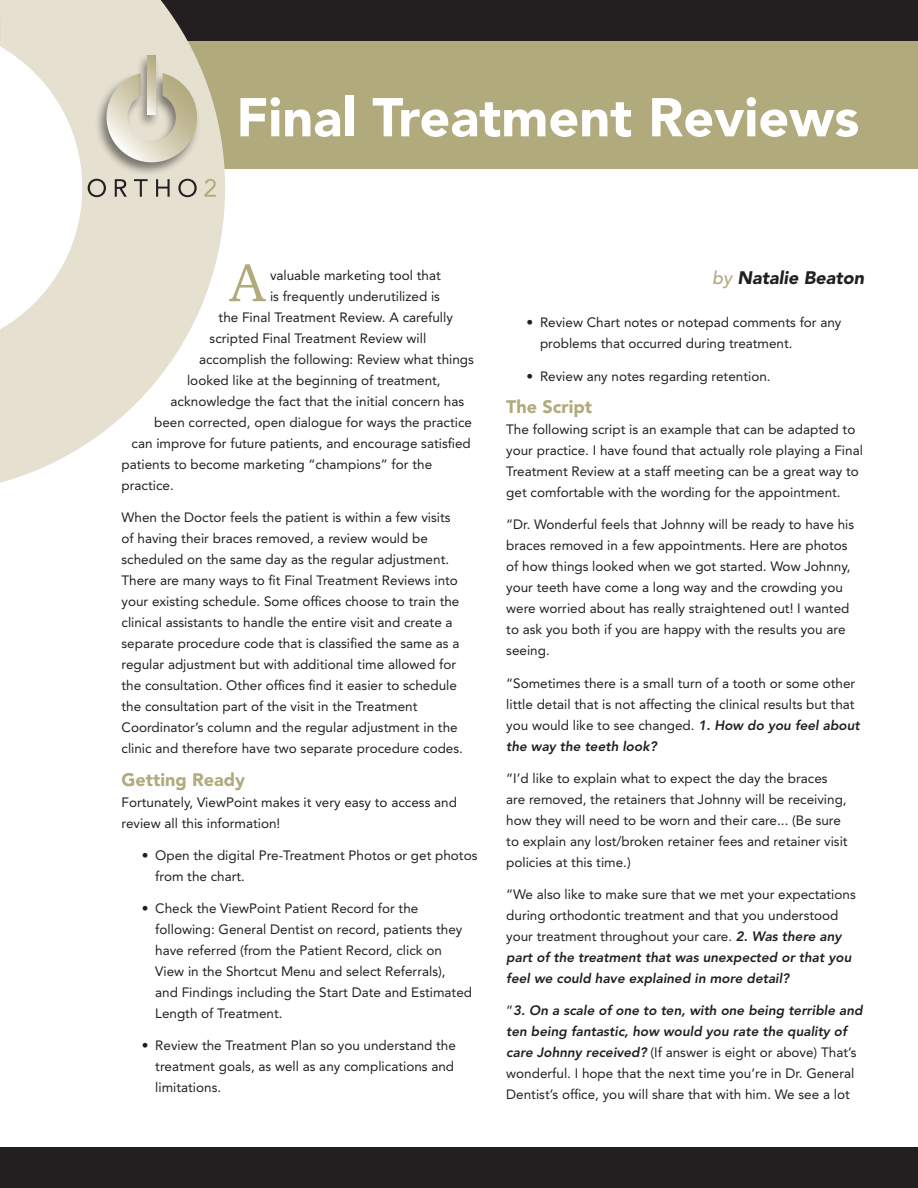
<style>
.page{position:relative;width:918px;height:1188px;background:#fff}
.page>*{position:absolute;margin:0;border:0;box-sizing:border-box;transform-origin:0 0}
.First_paragraph{font:54.15px "Bookman Old Style";color:#b1aa7d}
.Article_Title{font:900 54px "Avenir LT Std";color:#fff}
.Sub_Head{font:900 18px "Avenir LT Std";color:#b1aa7d}
.Byline{font:italic 900 18px "Avenir LT Std";color:#231f20}
.Normal_paragraph{font:13.5px/21px "Avenir LT Std";color:#231f20}
.Bullets_indented{font:13.5px/21px "Avenir LT Std";color:#231f20}
.First_paragraph-2{font:13.5px "Avenir LT Std";color:#231f20}
.s1{font-weight:500;color:#b1aa7d}
.s2{font-weight:800;font-style:italic}
</style>
<div class="page">
<div style="left:0;top:1148px;width:918px;height:40px;background:#231f20"></div>
<div style="left:171px;top:0;width:747px;height:169px;background:#b1aa7d"></div>
<div style="left:0;top:0;width:918px;height:40px;background:#231f20"></div>
<svg style="left:0;top:0;width:225px;height:483px;fill:#e5e0d0"></svg>
<div style="left:95px;top:71px;width:106px;height:104px;background:#231f20;opacity:.55"></div>
<svg style="left:106px;top:73px;width:91px;height:89px;background:#d0cab6"></svg>
<div style="left:136px;top:54px;width:24px;height:75px;background:#231f20;opacity:.55"></div>
<svg style="left:148px;top:56px;width:8px;height:59px"></svg>
<svg style="left:88px;top:179px;width:18px;height:18px"></svg>
<svg style="left:115px;top:179px;width:12px;height:18px"></svg>
<svg style="left:134px;top:179px;width:14px;height:18px"></svg>
<svg style="left:156px;top:179px;width:14px;height:18px"></svg>
<svg style="left:178px;top:179px;width:19px;height:18px"></svg>
<svg style="left:205px;top:179px;width:11px;height:18px"></svg>
<p class="Article_Title" style="left:236px;top:85px;width:625px">Final Treatment Reviews</p>
<p class="First_paragraph" style="left:229px;top:247px;width:38px">A</p>
<p class="First_paragraph-2" style="left:270px;top:268px;width:172px">valuable marketing tool that</p>
<p class="First_paragraph-2" style="left:270px;top:289px;width:172px">is frequently underutilized is</p>
<p class="First_paragraph-2" style="left:219px;top:310px;width:236px">the Final Treatment Review. A carefully</p>
<p class="First_paragraph-2" style="left:210px;top:331px;width:218px">scripted Final Treatment Review will</p>
<p class="First_paragraph-2" style="left:199px;top:352px;width:276px">accomplish the following: Review what things</p>
<p class="First_paragraph-2" style="left:187px;top:373px;width:255px">looked like at the beginning of treatment,</p>
<p class="First_paragraph-2" style="left:171px;top:394px;width:295px">acknowledge the fact that the initial concern has</p>
<p class="First_paragraph-2" style="left:154px;top:415px;width:319px">been corrected, open dialogue for ways the practice</p>
<p class="First_paragraph-2" style="left:132px;top:436px;width:341px">can improve for future patients, and encourage satisfied</p>
<p class="First_paragraph-2" style="left:122px;top:457px;width:312px">patients to become marketing “champions” for the</p>
<p class="First_paragraph-2" style="left:122px;top:478px;width:54px">practice.</p>
<p class="Normal_paragraph" style="left:122px;top:507px;width:343px">When the Doctor feels the patient is within a few visits of having their braces removed, a review would be scheduled on the same day as the regular adjustment.<br>There are many ways to fit Final Treatment Reviews into your existing schedule. Some offices choose to train the clinical assistants to handle the entire visit and create a separate procedure code that is classified the same as a regular adjustment but with additional time allowed for the consultation. Other offices find it easier to schedule the consultation part of the visit in the Treatment Coordinator’s column and the regular adjustment in the clinic and therefore have two separate procedure codes.</p>
<p class="Sub_Head" style="left:122px;top:769px;width:125px">Getting Ready</p>
<p class="Normal_paragraph" style="left:122px;top:792px;width:337px">Fortunately, ViewPoint makes it very easy to access and review all this information!</p>
<p class="Bullets_indented" style="left:155px;top:845px;width:324px;text-indent:-14px">• Open the digital Pre-Treatment Photos or get photos from the chart.</p>
<p class="Bullets_indented" style="left:155px;top:898px;width:318px;text-indent:-14px">• Check the ViewPoint Patient Record for the following: General Dentist on record, patients they have referred (from the Patient Record, click on View in the Shortcut Menu and select Referrals),<br>and Findings including the Start Date and Estimated Length of Treatment.</p>
<p class="Bullets_indented" style="left:155px;top:1035px;width:302px;text-indent:-14px">• Review the Treatment Plan so you understand the treatment goals, as well as any complications and limitations.</p>
<p class="Byline" style="left:712px;top:266px;width:153px"><span class="s1">by</span> Natalie Beaton</p>
<p class="Bullets_indented" style="left:540px;top:312px;width:303px;text-indent:-14px">• Review Chart notes or notepad comments for any problems that occurred during treatment.</p>
<p class="Bullets_indented" style="left:526px;top:365px;width:246px">• Review any notes regarding retention.</p>
<p class="Sub_Head" style="left:506px;top:396px;width:88px">The Script</p>
<p class="Normal_paragraph" style="left:506px;top:419px;width:358px">The following script is an example that can be adapted to your practice. I have found that actually role playing a Final Treatment Review at a staff meeting can be a great way to get comfortable with the wording for the appointment.</p>
<p class="Normal_paragraph" style="left:506px;top:514px;width:349px">“Dr. Wonderful feels that Johnny will be ready to have his braces removed in a few appointments. Here are photos of how things looked when we got started. Wow Johnny, your teeth have come a long way and the crowding you were worried about has really straightened out! I wanted to ask you both if you are happy with the results you are seeing.</p>
<p class="Normal_paragraph" style="left:506px;top:672px;width:355px">“Sometimes there is a small turn of a tooth or some other little detail that is not affecting the clinical results but that you would like to see changed. <span class="s2">1. How do you feel about the way the teeth look?</span></p>
<p class="Normal_paragraph" style="left:506px;top:768px;width:343px">“I’d like to explain what to expect the day the braces are removed, the retainers that Johnny will be receiving, how they will need to be worn and their care... (Be sure to explain any lost/broken retainer fees and retainer visit policies at this time.)</p>
<p class="Normal_paragraph" style="left:506px;top:884px;width:351px">“We also like to make sure that we met your expectations during orthodontic treatment and that you understood your treatment throughout your care. <span class="s2">2. Was there any part of the treatment that was unexpected or that you feel we could have explained in more detail?</span></p>
<p class="Normal_paragraph" style="left:506px;top:1000px;width:358px">“<span class="s2">3. On a scale of one to ten, with one being terrible and ten being fantastic, how would you rate the quality of care Johnny received?</span> (If answer is eight or above) That’s wonderful. I hope that the next time you’re in Dr. General Dentist’s office, you will share that with him. We see a lot</p>
</div>
